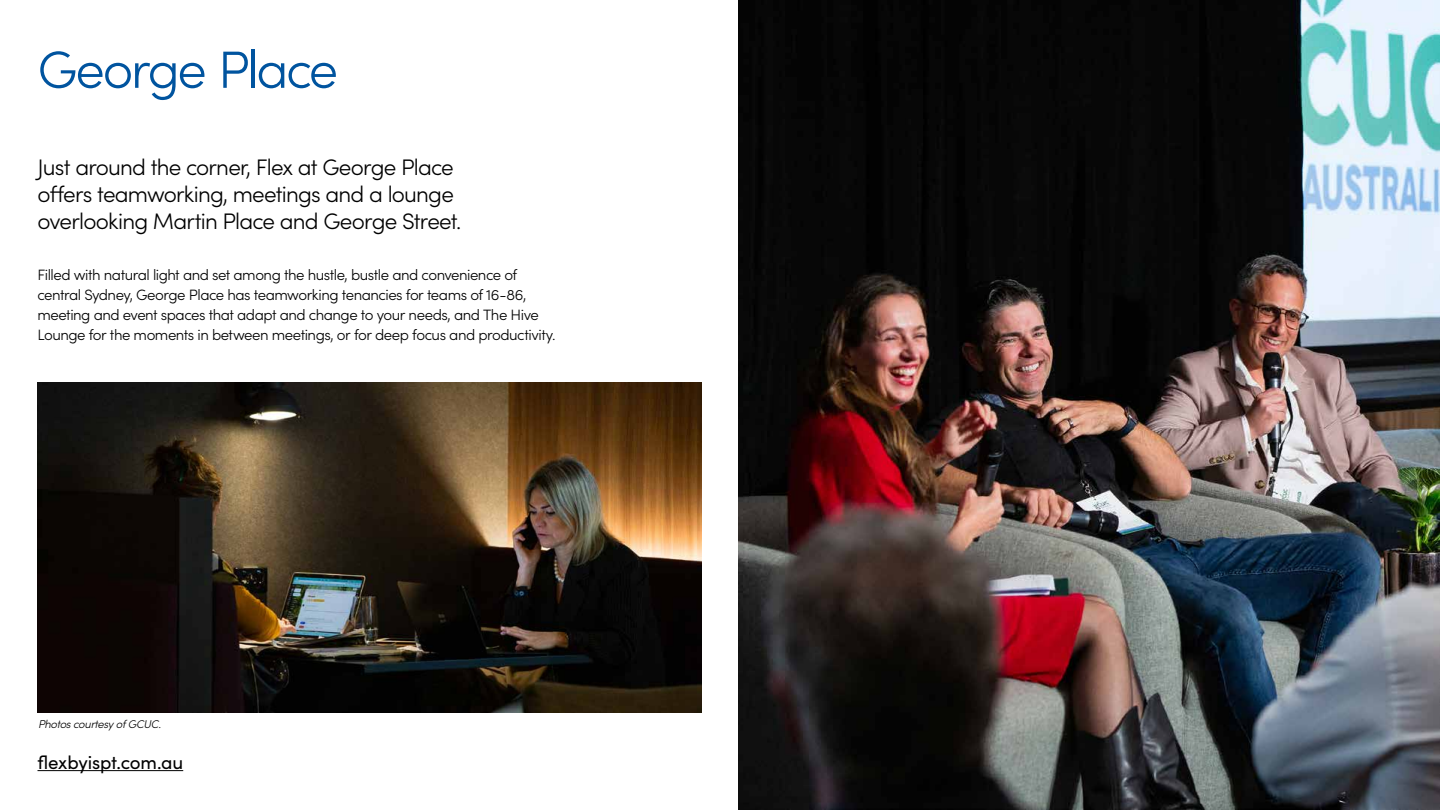
<style>
.page{position:relative;width:1440px;height:810px;background:#fff}
.page>*{position:absolute;margin:0;border:0;box-sizing:border-box;transform-origin:0 0}
.t1{font:300 52.5px "Sofia Pro";letter-spacing:-.05em;color:#00549f}
.t2{font:300 22.5px/27px "Sofia Pro";letter-spacing:-.035em;color:#000}
.t3{font:18.75px "Sofia Pro";letter-spacing:-.01em;color:#000}
.t4{font:300 15px/20.2px "Sofia Pro";letter-spacing:-.03em;color:#000}
.t5{font:italic 300 11.25px "Sofia Pro";letter-spacing:-.03em;color:#000}
</style>
<div class="page">
<img style="left:739px;top:0;width:701px;height:810px">
<img style="left:38px;top:382px;width:663px;height:330px">
<hr style="left:38px;top:770px;width:145px;height:1px;background:#000">
<h1 class="t1" style="left:38px;top:31px;width:302px">George Place</h1>
<h2 class="t2" style="left:38px;top:152px;width:426px">Just around the corner, Flex at George Place offers teamworking, meetings and a lounge overlooking Martin Place and George Street.</h2>
<p class="t4" style="left:38px;top:263px;width:520px">Filled with natural light and set among the hustle, bustle and convenience of central Sydney, George Place has teamworking tenancies for teams of 16-86, meeting and event spaces that adapt and change to your needs, and The Hive Lounge for the moments in between meetings, or for deep focus and productivity.</p>
<p class="t5" style="left:38px;top:716px;width:124px">Photos courtesy of GCUC.</p>
<p class="t3" style="left:38px;top:748px;width:147px">flexbyispt.com.au</p>
</div>
